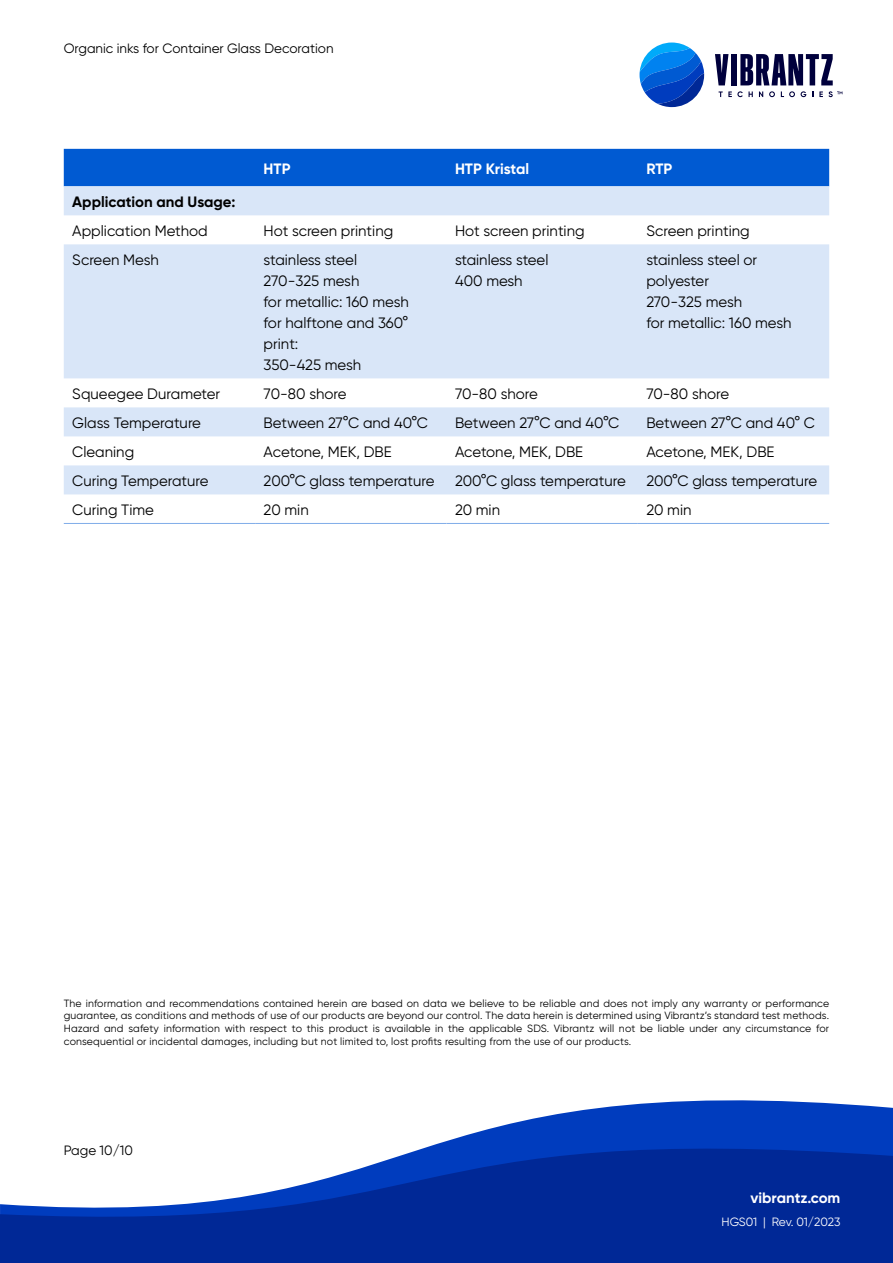
<style>
.page{position:relative;width:893px;height:1263px;background:#fff}
.page>*{position:absolute;margin:0;border:0;box-sizing:border-box;transform-origin:0 0}
.t1{font:15px/21px "Gilroy";color:#000}
.t2{font:700 15px "Gilroy";color:#fff}
.t3{font:700 15px "Gilroy";color:#000}
.t4{font:13.5px "Gilroy";color:#000}
.t5{font:12px "Gilroy";letter-spacing:-.015em;color:#fff}
.t6{font:10.5px/12.6px "Gilroy";letter-spacing:.015em;color:#000;text-align:justify}
</style>
<div class="page">
<svg style="left:715px;top:54px;width:13px;height:31px"></svg>
<div style="left:731px;top:54px;width:6px;height:31px;background:#00003c"></div>
<svg style="left:740px;top:54px;width:93px;height:31px"></svg>
<svg style="left:719px;top:91px;width:34px;height:6px"></svg>
<svg style="left:759px;top:91px;width:4px;height:6px"></svg>
<svg style="left:769px;top:91px;width:6px;height:6px"></svg>
<svg style="left:781px;top:91px;width:14px;height:6px"></svg>
<svg style="left:801px;top:91px;width:5px;height:6px"></svg>
<svg style="left:819px;top:91px;width:23px;height:6px"></svg>
<svg style="left:640px;top:43px;width:64px;height:64px"></svg>
<svg style="left:532px;top:1100px;width:361px;height:19px;fill:#003cbe"></svg>
<svg style="left:0;top:1119px;width:893px;height:144px;fill:#002896"></svg>
<div style="left:64px;top:149px;width:765px;height:37px;background:#005ad2"></div>
<svg style="left:64px;top:186px;width:765px;height:308px;fill:#d9e6f8"></svg>
<hr style="left:64px;top:523px;width:191px;height:1px;background:#80ace9">
<hr style="left:255px;top:523px;width:191px;height:1px;background:#80ace9">
<hr style="left:446px;top:523px;width:192px;height:1px;background:#80ace9">
<hr style="left:638px;top:523px;width:191px;height:1px;background:#80ace9">
<p class="t4" style="left:64px;top:40px;width:271px">Organic inks for Container Glass Decoration</p>
<p class="t2" style="left:264px;top:159px;width:28px">HTP</p>
<p class="t2" style="left:455px;top:159px;width:76px">HTP Kristal</p>
<p class="t2" style="left:646px;top:159px;width:27px">RTP</p>
<p class="t3" style="left:72px;top:192px;width:165px">Application and Usage:</p>
<p class="t1" style="left:72px;top:220px;width:137px">Application Method</p>
<p class="t1" style="left:264px;top:220px;width:131px">Hot screen printing</p>
<p class="t1" style="left:455px;top:220px;width:131px">Hot screen printing</p>
<p class="t1" style="left:646px;top:220px;width:105px">Screen printing</p>
<p class="t1" style="left:72px;top:249px;width:88px">Screen Mesh</p>
<p class="t1" style="left:264px;top:249px;width:147px">stainless steel<br>270-325 mesh<br>for metallic: 160 mesh for halftone and 360° print:<br>350-425 mesh</p>
<p class="t1" style="left:455px;top:249px;width:95px">stainless steel<br>400 mesh</p>
<p class="t1" style="left:646px;top:249px;width:147px">stainless steel or polyester<br>270-325 mesh<br>for metallic: 160 mesh</p>
<p class="t1" style="left:72px;top:383px;width:149px">Squeegee Durameter</p>
<p class="t1" style="left:264px;top:383px;width:84px">70-80 shore</p>
<p class="t1" style="left:455px;top:383px;width:84px">70-80 shore</p>
<p class="t1" style="left:646px;top:383px;width:84px">70-80 shore</p>
<p class="t1" style="left:72px;top:412px;width:130px">Glass Temperature</p>
<p class="t1" style="left:264px;top:412px;width:166px">Between 27°C and 40°C</p>
<p class="t1" style="left:455px;top:412px;width:166px">Between 27°C and 40°C</p>
<p class="t1" style="left:646px;top:412px;width:170px">Between 27°C and 40° C</p>
<p class="t1" style="left:72px;top:441px;width:63px">Cleaning</p>
<p class="t1" style="left:264px;top:441px;width:130px">Acetone, MEK, DBE</p>
<p class="t1" style="left:455px;top:441px;width:130px">Acetone, MEK, DBE</p>
<p class="t1" style="left:646px;top:441px;width:130px">Acetone, MEK, DBE</p>
<p class="t1" style="left:72px;top:470px;width:138px">Curing Temperature</p>
<p class="t1" style="left:264px;top:470px;width:172px">200°C glass temperature</p>
<p class="t1" style="left:455px;top:470px;width:172px">200°C glass temperature</p>
<p class="t1" style="left:646px;top:470px;width:172px">200°C glass temperature</p>
<p class="t1" style="left:72px;top:499px;width:83px">Curing Time</p>
<p class="t1" style="left:264px;top:499px;width:47px">20 min</p>
<p class="t1" style="left:455px;top:499px;width:47px">20 min</p>
<p class="t1" style="left:646px;top:499px;width:47px">20 min</p>
<p class="t6" style="left:64px;top:997px;width:767px">The information and recommendations contained herein are based on data we believe to be reliable and does not imply any warranty or performance guarantee, as conditions and methods of use of our products are beyond our control. The data herein is determined using Vibrantz’s standard test methods.<br>Hazard and safety information with respect to this product is available in the applicable SDS. Vibrantz will not be liable under any circumstance for consequential or incidental damages, including but not limited to, lost profits resulting from the use of our products.</p>
<p class="t4" style="left:64px;top:1142px;width:71px">Page 10/10</p>
<p class="t2" style="left:750px;top:1188px;width:91px">vibrantz.com</p>
<p class="t5" style="left:721px;top:1214px;width:120px">HGS01 | Rev. 01/2023</p>
</div>
